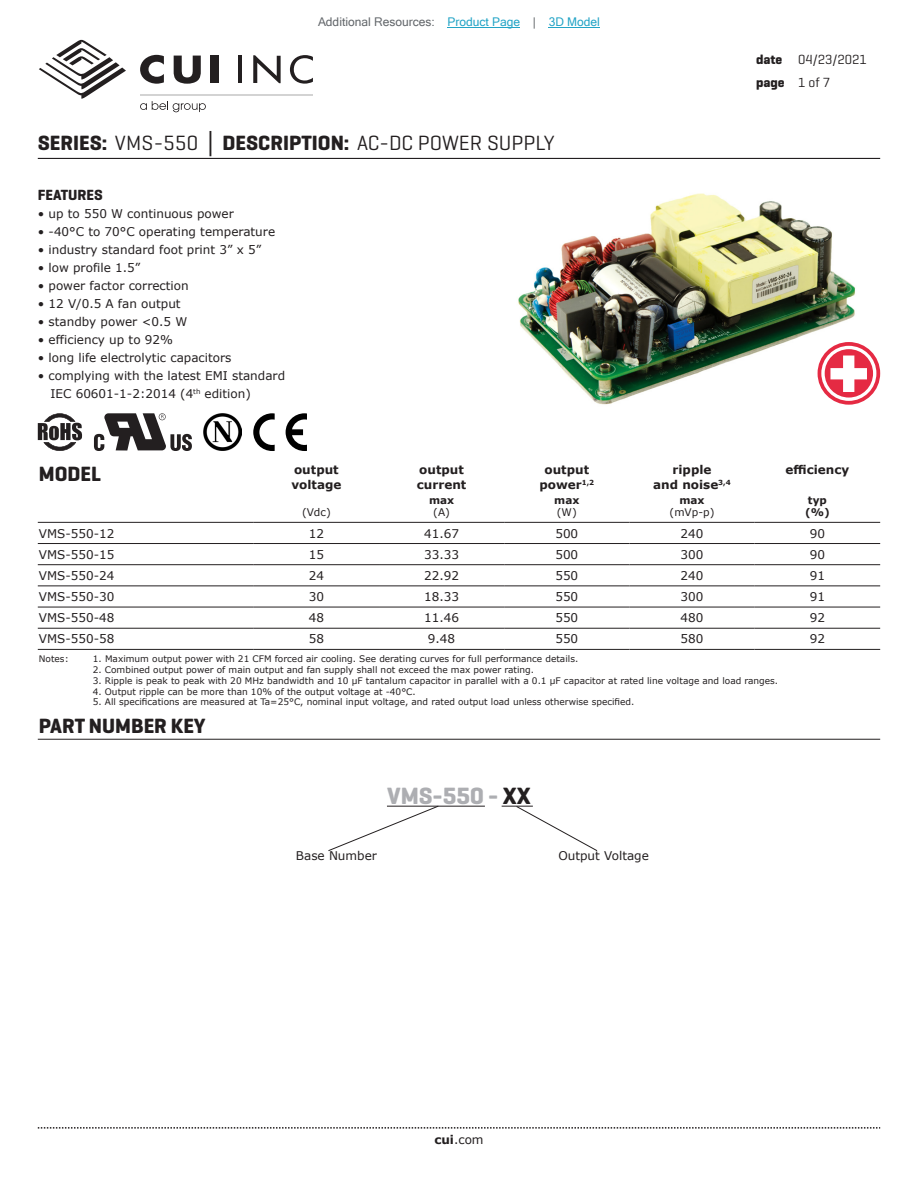
<style>
.page{position:relative;width:918px;height:1188px;background:#fff}
.page>*{position:absolute;margin:0;border:0;box-sizing:border-box;transform-origin:0 0}
.t1{font:700 24px "Geogrotesque";color:#adaeb2}
.t2{font:21px "Geogrotesque";color:#231f20}
.t3{font:700 21px "Geogrotesque";color:#231f20}
.t4{font:700 15px "Geogrotesque";color:#231f20}
.t5{font:13.5px/22.5px "Geogrotesque";color:#231f20}
.t6{font:12px/18px "Verdana";color:#231f20}
.t7{font:700 12px/14.4px "Verdana";color:#231f20}
.t8{font:12px "Microsoft Sans Serif";color:#63676b}
.t9{font:10.5px "Verdana";color:#231f20}
.t10{font:700 10.5px/12.6px "Verdana";color:#231f20}
.t11{font:9px "Verdana";color:#231f20}
.s1{color:#23a4c6}
.s2{font-weight:700}
.s3{font-family:"Verdana";font-weight:700}
.s4{color:#231f20}
</style>
<div class="page">
<svg style="left:38px;top:1127px;width:842px;height:2px"></svg>
<hr style="left:38px;top:158px;width:842px;height:1px;background:#231f20">
<svg style="left:39px;top:39px;width:87px;height:60px"></svg>
<hr style="left:238px;top:56px;width:4px;height:27px;background:#231f20">
<svg style="left:253px;top:55px;width:28px;height:28px"></svg>
<svg style="left:290px;top:55px;width:23px;height:29px"></svg>
<svg style="left:140px;top:55px;width:24px;height:29px"></svg>
<svg style="left:174px;top:56px;width:27px;height:28px"></svg>
<div style="left:211px;top:56px;width:8px;height:27px;background:#231f20"></div>
<svg style="left:140px;top:101px;width:66px;height:11px"></svg>
<hr style="left:140px;top:94px;width:173px;height:1px;background:#231f20">
<img style="left:518px;top:193px;width:337px;height:212px">
<hr style="left:38px;top:522px;width:216px;height:1px;background:#231f20">
<hr style="left:254px;top:522px;width:125px;height:1px;background:#231f20">
<hr style="left:379px;top:522px;width:125px;height:1px;background:#231f20">
<hr style="left:504px;top:522px;width:125px;height:1px;background:#231f20">
<hr style="left:629px;top:522px;width:126px;height:1px;background:#231f20">
<hr style="left:755px;top:522px;width:125px;height:1px;background:#231f20">
<hr style="left:38px;top:543px;width:216px;height:1px;background:#231f20">
<hr style="left:254px;top:543px;width:125px;height:1px;background:#231f20">
<hr style="left:379px;top:543px;width:125px;height:1px;background:#231f20">
<hr style="left:504px;top:543px;width:125px;height:1px;background:#231f20">
<hr style="left:629px;top:543px;width:126px;height:1px;background:#231f20">
<hr style="left:755px;top:543px;width:125px;height:1px;background:#231f20">
<hr style="left:38px;top:564px;width:216px;height:1px;background:#231f20">
<hr style="left:254px;top:564px;width:125px;height:1px;background:#231f20">
<hr style="left:379px;top:564px;width:125px;height:1px;background:#231f20">
<hr style="left:504px;top:564px;width:125px;height:1px;background:#231f20">
<hr style="left:629px;top:564px;width:126px;height:1px;background:#231f20">
<hr style="left:755px;top:564px;width:125px;height:1px;background:#231f20">
<hr style="left:38px;top:586px;width:216px;height:1px;background:#231f20">
<hr style="left:254px;top:586px;width:125px;height:1px;background:#231f20">
<hr style="left:379px;top:586px;width:125px;height:1px;background:#231f20">
<hr style="left:504px;top:586px;width:125px;height:1px;background:#231f20">
<hr style="left:629px;top:586px;width:126px;height:1px;background:#231f20">
<hr style="left:755px;top:586px;width:125px;height:1px;background:#231f20">
<hr style="left:38px;top:607px;width:216px;height:1px;background:#231f20">
<hr style="left:254px;top:607px;width:125px;height:1px;background:#231f20">
<hr style="left:379px;top:607px;width:125px;height:1px;background:#231f20">
<hr style="left:504px;top:607px;width:125px;height:1px;background:#231f20">
<hr style="left:629px;top:607px;width:126px;height:1px;background:#231f20">
<hr style="left:755px;top:607px;width:125px;height:1px;background:#231f20">
<hr style="left:38px;top:628px;width:216px;height:1px;background:#231f20">
<hr style="left:254px;top:628px;width:125px;height:1px;background:#231f20">
<hr style="left:379px;top:628px;width:125px;height:1px;background:#231f20">
<hr style="left:504px;top:628px;width:125px;height:1px;background:#231f20">
<hr style="left:629px;top:628px;width:126px;height:1px;background:#231f20">
<hr style="left:755px;top:628px;width:125px;height:1px;background:#231f20">
<hr style="left:38px;top:649px;width:216px;height:1px;background:#231f20">
<hr style="left:254px;top:649px;width:125px;height:1px;background:#231f20">
<hr style="left:379px;top:649px;width:125px;height:1px;background:#231f20">
<hr style="left:504px;top:649px;width:125px;height:1px;background:#231f20">
<hr style="left:629px;top:649px;width:126px;height:1px;background:#231f20">
<hr style="left:755px;top:649px;width:125px;height:1px;background:#231f20">
<hr style="left:38px;top:739px;width:842px;height:1px;background:#231f20">
<hr style="left:387px;top:806px;width:98px;height:1px;background:#231f20">
<svg style="left:328px;top:805px;width:111px;height:46px"></svg>
<hr style="left:502px;top:806px;width:31px;height:1px;background:#231f20">
<svg style="left:516px;top:805px;width:82px;height:46px"></svg>
<svg style="left:94px;top:413px;width:98px;height:38px"></svg>
<svg style="left:38px;top:413px;width:44px;height:38px"></svg>
<svg style="left:253px;top:413px;width:54px;height:38px"></svg>
<img style="left:204px;top:413px;width:37px;height:38px">
<svg style="left:818px;top:342px;width:62px;height:63px"></svg>
<hr style="left:448px;top:27px;width:72px;height:1px;background:#23a4c6">
<hr style="left:549px;top:27px;width:51px;height:1px;background:#23a4c6">
<h3 class="t8" style="left:318px;top:15px;width:283px">Additional Resources: <span class="s1">Product Page</span> | <span class="s1">3D Model</span></h3>
<h2 class="t2" style="left:38px;top:130px;width:518px"><span class="s2">SERIES:</span> VMS-550 <span class="s3">│</span> <span class="s2">DESCRIPTION:</span> AC-DC POWER SUPPLY</h2>
<h3 class="t4" style="left:38px;top:186px;width:67px">FEATURES</h3>
<h3 class="t6" style="left:38px;top:205px;width:198px">• up to 550 W continuous power</h3>
<h3 class="t6" style="left:38px;top:223px;width:239px">• -40°C to 70°C operating temperature</h3>
<h3 class="t6" style="left:38px;top:241px;width:225px">• industry standard foot print 3” x 5”</h3>
<h3 class="t6" style="left:38px;top:259px;width:104px">• low profile 1.5”</h3>
<h3 class="t6" style="left:38px;top:277px;width:152px">• power factor correction</h3>
<h3 class="t6" style="left:38px;top:295px;width:144px">• 12 V/0.5 A fan output</h3>
<h3 class="t6" style="left:38px;top:313px;width:151px">• standby power &lt;0.5 W</h3>
<h3 class="t6" style="left:38px;top:331px;width:137px">• efficiency up to 92%</h3>
<h3 class="t6" style="left:38px;top:349px;width:195px">• long life electrolytic capacitors</h3>
<h3 class="t6" style="left:50px;top:367px;width:236px;text-indent:-13px">• complying with the latest EMI standard<br>IEC 60601-1-2:2014 (4<sup>th</sup> edition)</h3>
<h3 class="t5" style="left:756px;top:48px;width:112px"><span class="s2">date</span> 04/23/2021 <span class="s2">page</span> 1 of 7</h3>
<h2 class="t3" style="left:39px;top:461px;width:64px">MODEL</h2>
<h3 class="t7" style="left:291px;top:462px;width:51px">output voltage</h3>
<h3 class="t7" style="left:417px;top:462px;width:51px">output current</h3>
<h3 class="t7" style="left:539px;top:462px;width:56px;text-align:center">output power<sup>1,2</sup></h3>
<h3 class="t7" style="left:653px;top:462px;width:79px;text-align:center">ripple<br>and noise<sup>3,4</sup></h3>
<h3 class="t7" style="left:786px;top:462px;width:65px">efficiency</h3>
<p class="t9" style="left:302px;top:505px;width:30px">(Vdc)</p>
<p class="t10" style="left:805px;top:493px;width:26px">typ (%)</p>
<p class="t10" style="left:429px;top:493px;width:27px">max</p>
<p class="t9" style="left:433px;top:505px;width:18px">(A)</p>
<p class="t10" style="left:554px;top:493px;width:27px">max</p>
<p class="t9" style="left:557px;top:505px;width:21px">(W)</p>
<p class="t10" style="left:679px;top:493px;width:27px">max</p>
<p class="t9" style="left:670px;top:505px;width:46px">(mVp-p)</p>
<h3 class="t6" style="left:39px;top:524px;width:77px">VMS-550-12</h3>
<h3 class="t6" style="left:309px;top:524px;width:17px">12</h3>
<h3 class="t6" style="left:424px;top:524px;width:36px">41.67</h3>
<h3 class="t6" style="left:555px;top:524px;width:24px">500</h3>
<h3 class="t6" style="left:681px;top:524px;width:24px">240</h3>
<h3 class="t6" style="left:810px;top:524px;width:17px">90</h3>
<h3 class="t6" style="left:39px;top:545px;width:77px">VMS-550-15</h3>
<h3 class="t6" style="left:309px;top:545px;width:17px">15</h3>
<h3 class="t6" style="left:424px;top:545px;width:36px">33.33</h3>
<h3 class="t6" style="left:555px;top:545px;width:24px">500</h3>
<h3 class="t6" style="left:681px;top:545px;width:24px">300</h3>
<h3 class="t6" style="left:810px;top:545px;width:17px">90</h3>
<h3 class="t6" style="left:39px;top:566px;width:77px">VMS-550-24</h3>
<h3 class="t6" style="left:309px;top:566px;width:17px">24</h3>
<h3 class="t6" style="left:424px;top:566px;width:36px">22.92</h3>
<h3 class="t6" style="left:555px;top:566px;width:24px">550</h3>
<h3 class="t6" style="left:681px;top:566px;width:24px">240</h3>
<h3 class="t6" style="left:810px;top:566px;width:17px">91</h3>
<h3 class="t6" style="left:39px;top:588px;width:77px">VMS-550-30</h3>
<h3 class="t6" style="left:309px;top:588px;width:17px">30</h3>
<h3 class="t6" style="left:424px;top:588px;width:36px">18.33</h3>
<h3 class="t6" style="left:555px;top:588px;width:24px">550</h3>
<h3 class="t6" style="left:681px;top:588px;width:24px">300</h3>
<h3 class="t6" style="left:810px;top:588px;width:17px">91</h3>
<h3 class="t6" style="left:39px;top:609px;width:77px">VMS-550-48</h3>
<h3 class="t6" style="left:309px;top:609px;width:17px">48</h3>
<h3 class="t6" style="left:424px;top:609px;width:36px">11.46</h3>
<h3 class="t6" style="left:555px;top:609px;width:24px">550</h3>
<h3 class="t6" style="left:681px;top:609px;width:24px">480</h3>
<h3 class="t6" style="left:810px;top:609px;width:17px">92</h3>
<h3 class="t6" style="left:39px;top:630px;width:77px">VMS-550-58</h3>
<h3 class="t6" style="left:309px;top:630px;width:17px">58</h3>
<h3 class="t6" style="left:428px;top:630px;width:29px">9.48</h3>
<h3 class="t6" style="left:555px;top:630px;width:24px">550</h3>
<h3 class="t6" style="left:681px;top:630px;width:24px">580</h3>
<h3 class="t6" style="left:810px;top:630px;width:17px">92</h3>
<p class="t11" style="left:39px;top:653px;width:31px">Notes:</p>
<p class="t11" style="left:93px;top:653px;width:487px">1. Maximum output power with 21 CFM forced air cooling. See derating curves for full performance details.</p>
<p class="t11" style="left:93px;top:664px;width:443px">2. Combined output power of main output and fan supply shall not exceed the max power rating.</p>
<p class="t11" style="left:93px;top:674px;width:687px">3. Ripple is peak to peak with 20 MHz bandwidth and 10 µF tantalum capacitor in parallel with a 0.1 µF capacitor at rated line voltage and load ranges.</p>
<p class="t11" style="left:93px;top:685px;width:325px">4. Output ripple can be more than 10% of the output voltage at -40°C.</p>
<p class="t11" style="left:93px;top:696px;width:543px">5. All specifications are measured at Ta=25°C, nominal input voltage, and rated output load unless otherwise specified.</p>
<h2 class="t3" style="left:39px;top:713px;width:168px">PART NUMBER KEY</h2>
<h1 class="t1" style="left:387px;top:781px;width:145px">VMS-550 - <span class="s4">XX</span></h1>
<h3 class="t6" style="left:296px;top:847px;width:83px">Base Number</h3>
<h3 class="t6" style="left:558px;top:847px;width:92px">Output Voltage</h3>
<h3 class="t6" style="left:434px;top:1130px;width:51px"><span class="s2">cui</span>.com</h3>
</div>
